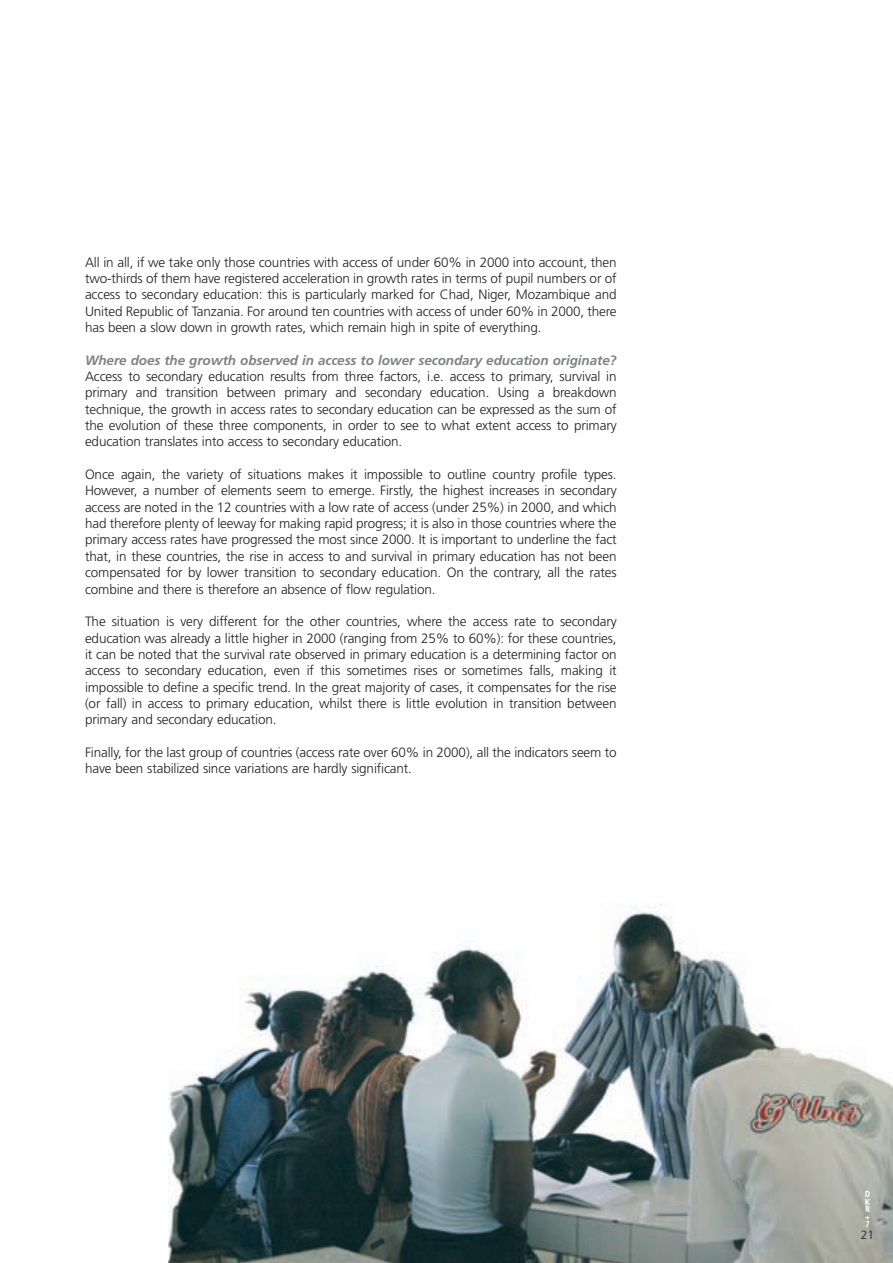
<style>
.page{position:relative;width:893px;height:1263px;background:#fff}
.page>*{position:absolute;margin:0;border:0;box-sizing:border-box;transform-origin:0 0}
.t1{font:300 13.5px/16.4px "Frutiger";letter-spacing:-.01em;color:#231f20;text-align:justify}
.t2{font:italic 700 13.5px "Frutiger";letter-spacing:-.005em;color:#808285}
.t3{font:300 12px "Frutiger";color:#231f20}
.t4{font:700 9px/7.5px "Officina Sans";color:#fff;text-align:justify}
</style>
<div class="page">
<img style="left:169px;top:904px;width:724px;height:359px">
<p class="t1" style="left:85px;top:255px;width:533px">All in all, if we take only those countries with access of under 60% in 2000 into account, then two-thirds of them have registered acceleration in growth rates in terms of pupil numbers or of access to secondary education: this is particularly marked for Chad, Niger, Mozambique and United Republic of Tanzania. For around ten countries with access of under 60% in 2000, there has been a slow down in growth rates, which remain high in spite of everything.</p>
<p class="t2" style="left:85px;top:355px;width:533px">Where does the growth observed in access to lower secondary education originate?</p>
<p class="t1" style="left:85px;top:369px;width:533px">Access to secondary education results from three factors, i.e. access to primary, survival in primary and transition between primary and secondary education. Using a breakdown technique, the growth in access rates to secondary education can be expressed as the sum of the evolution of these three components, in order to see to what extent access to primary education translates into access to secondary education.</p>
<p class="t1" style="left:85px;top:467px;width:533px">Once again, the variety of situations makes it impossible to outline country profile types.<br>However, a number of elements seem to emerge. Firstly, the highest increases in secondary access are noted in the 12 countries with a low rate of access (under 25%) in 2000, and which had therefore plenty of leeway for making rapid progress; it is also in those countries where the primary access rates have progressed the most since 2000. It is important to underline the fact that, in these countries, the rise in access to and survival in primary education has not been compensated for by lower transition to secondary education. On the contrary, all the rates combine and there is therefore an absence of flow regulation.</p>
<p class="t1" style="left:85px;top:614px;width:533px">The situation is very different for the other countries, where the access rate to secondary education was already a little higher in 2000 (ranging from 25% to 60%): for these countries, it can be noted that the survival rate observed in primary education is a determining factor on access to secondary education, even if this sometimes rises or sometimes falls, making it impossible to define a specific trend. In the great majority of cases, it compensates for the rise (or fall) in access to primary education, whilst there is little evolution in transition between primary and secondary education.</p>
<p class="t1" style="left:85px;top:745px;width:533px">Finally, for the last group of countries (access rate over 60% in 2000), all the indicators seem to have been stabilized since variations are hardly significant.</p>
<p class="t4" style="left:865px;top:1191px;width:7px">D K R + 7</p>
<p class="t3" style="left:861px;top:1230px;width:15px">21</p>
</div>
